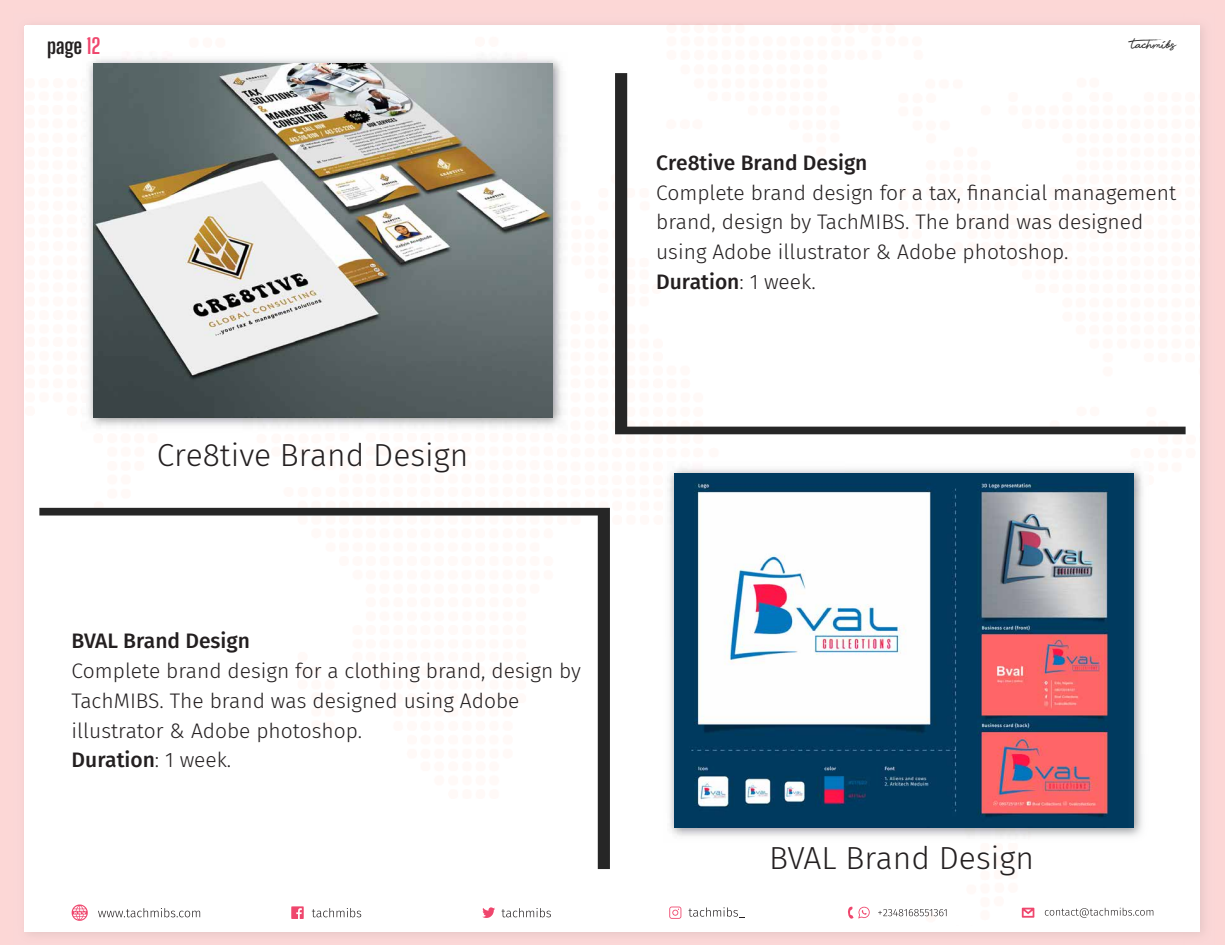
<style>
.page{position:relative;width:1225px;height:945px;background:#fcd7d6}
.page>*{position:absolute;margin:0;border:0;box-sizing:border-box;transform-origin:0 0}
.t1{font:300 31.76px "Fira Sans";color:#231f20}
.t2{font:300 21px/29.8px "Fira Sans";color:#231f20}
.t3{font:500 21px "Fira Sans";color:#231f20}
.t4{font:21px "Beauty";color:#262626}
.t5{font:700 21px "Big Shoulders Display";letter-spacing:-.01em;color:#231f20}
.s1{color:#ef466d}
.s2{font-weight:500}
</style>
<div class="page">
<div style="left:1184px;top:28px;width:20px;height:907px;background:#f0cece"></div>
<img style="left:24px;top:44px;width:20px;height:891px">
<img style="left:44px;top:931px;width:1140px;height:4px">
<div style="left:552px;top:25px;width:648px;height:465px;background:#fff"></div>
<div style="left:25px;top:25px;width:527px;height:30px;background:#fff"></div>
<div style="left:25px;top:55px;width:60px;height:871px;background:#fff"></div>
<div style="left:85px;top:432px;width:467px;height:494px;background:#fff"></div>
<div style="left:1140px;top:490px;width:60px;height:436px;background:#fff"></div>
<div style="left:550px;top:490px;width:124px;height:436px;background:#fff"></div>
<div style="left:674px;top:843px;width:466px;height:83px;background:#fff"></div>
<div style="left:615px;top:73px;width:571px;height:361px;background:#fff"></div>
<div style="left:39px;top:508px;width:571px;height:361px;background:#fff"></div>
<svg style="left:98px;top:908px;width:102px;height:9px"></svg>
<svg style="left:72px;top:905px;width:16px;height:16px"></svg>
<svg style="left:312px;top:908px;width:49px;height:9px"></svg>
<svg style="left:291px;top:906px;width:13px;height:13px"></svg>
<svg style="left:669px;top:907px;width:12px;height:12px"></svg>
<svg style="left:689px;top:907px;width:56px;height:11px"></svg>
<svg style="left:482px;top:907px;width:13px;height:11px"></svg>
<svg style="left:502px;top:908px;width:49px;height:9px"></svg>
<svg style="left:847px;top:906px;width:23px;height:13px"></svg>
<svg style="left:878px;top:909px;width:69px;height:7px"></svg>
<svg style="left:1022px;top:908px;width:12px;height:10px"></svg>
<svg style="left:1045px;top:908px;width:108px;height:10px"></svg>
<img style="left:82px;top:52px;width:486px;height:380px">
<img style="left:94px;top:63px;width:459px;height:354px">
<img style="left:663px;top:462px;width:486px;height:381px">
<img style="left:675px;top:473px;width:459px;height:354px">
<p class="t5" style="left:47px;top:32px;width:55px">page <span class="s1">12</span></p>
<h1 class="t1" style="left:157px;top:432px;width:313px">Cre8tive Brand Design</h1>
<p class="t3" style="left:72px;top:624px;width:180px">BVAL Brand Design</p>
<p class="t2" style="left:72px;top:656px;width:511px">Complete brand design for a clothing brand, design by TachMIBS. The brand was designed using Adobe illustrator &amp; Adobe photoshop.<br><span class="s2">Duration</span>: 1 week.</p>
<p class="t4" style="left:1131px;top:37px;width:46px">tachmibs</p>
<p class="t3" style="left:656px;top:146px;width:213px">Cre8tive Brand Design</p>
<p class="t2" style="left:656px;top:177px;width:522px">Complete brand design for a tax, financial management brand, design by TachMIBS. The brand was designed using Adobe illustrator &amp; Adobe photoshop.<br><span class="s2">Duration</span>: 1 week.</p>
<h1 class="t1" style="left:769px;top:835px;width:266px">BVAL Brand Design</h1>
</div>
